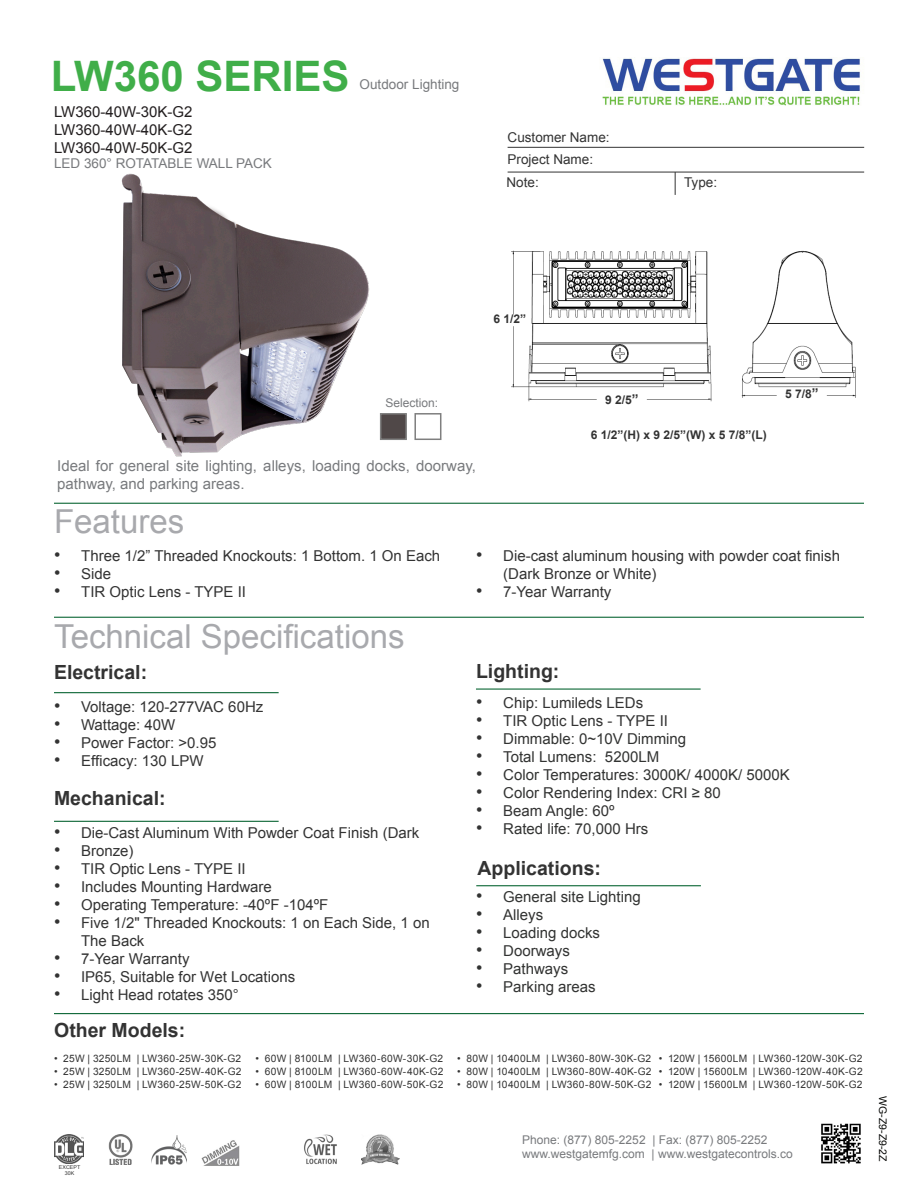
<style>
.page{position:relative;width:918px;height:1188px;background:#fff}
.page>*{position:absolute;margin:0;border:0;box-sizing:border-box;transform-origin:0 0}
.t1{font:700 42px "Arial";color:#40ae49}
.t2{font:33px "Arial";color:#a8a9ad}
.t3{font:700 19.5px "Arial";color:#333}
.t4{font:15px/18px "Arial";color:#333}
.t5{font:15px "Arial";color:#323332}
.t6{font:15px/18px "Arial";color:#787a7d}
.t7{font:15px/18px "Arial";color:#333}
.t8{font:15px "Arial";color:#231f20}
.t9{font:13.5px "Arial";color:#787a7d}
.t10{font:13.5px "Arial";color:#333}
.t11{font:12px "Arial";color:#787a7d}
.t12{font:700 12px "Arial";color:#333}
.t13{font:10.5px "Arial";color:#040503}
.t14{font:10.2px "Arial";letter-spacing:.02em;color:#333}
.t15{font:5.25px "Arial";letter-spacing:.025em;color:#333}
.s1{font-size:13.5px}
.s2{font-size:18px}
.s3{font-size:18px;color:#333}
</style>
<div class="page">
<hr style="left:54px;top:503px;width:810px;height:1px;background:#0d6736">
<hr style="left:508px;top:147px;width:356px;height:1px;background:#333">
<svg style="left:675px;top:173px;width:1px;height:22px"></svg>
<hr style="left:508px;top:172px;width:356px;height:1px;background:#333">
<hr style="left:54px;top:617px;width:810px;height:1px;background:#0d6736">
<hr style="left:54px;top:692px;width:225px;height:1px;background:#0d6736">
<hr style="left:476px;top:689px;width:225px;height:1px;background:#0d6736">
<hr style="left:54px;top:821px;width:225px;height:1px;background:#0d6736">
<img style="left:602px;top:58px;width:258px;height:48px">
<hr style="left:476px;top:885px;width:225px;height:1px;background:#0d6736">
<hr style="left:54px;top:1013px;width:810px;height:1px;background:#0d6736">
<img style="left:821px;top:1123px;width:40px;height:41px">
<img style="left:108px;top:1134px;width:25px;height:30px">
<img style="left:54px;top:1134px;width:29px;height:29px">
<img style="left:304px;top:1134px;width:33px;height:30px">
<img style="left:361px;top:1134px;width:38px;height:31px">
<img style="left:151px;top:1136px;width:36px;height:29px">
<div style="left:414px;top:413px;width:27px;height:27px;background:#fff;border:2px solid #7f7f7f"></div>
<img style="left:511px;top:250px;width:345px;height:152px">
<div style="left:777px;top:388px;width:50px;height:19px;background:#fff"></div>
<div style="left:597px;top:394px;width:50px;height:13px;background:#fff"></div>
<div style="left:491px;top:314px;width:38px;height:12px;background:#fff"></div>
<img style="left:121px;top:173px;width:316px;height:284px">
<img style="left:201px;top:1140px;width:39px;height:26px">
<p class="t1" style="left:51px;top:48px;width:300px">LW360 SERIES</p>
<p class="t8" style="left:54px;top:102px;width:140px">LW360-40W-30K-G2</p>
<p class="t8" style="left:54px;top:120px;width:140px">LW360-40W-40K-G2</p>
<p class="t8" style="left:54px;top:138px;width:140px">LW360-40W-50K-G2</p>
<p class="t9" style="left:54px;top:154px;width:219px">LED 360° ROTATABLE WALL PACK</p>
<p class="t9" style="left:360px;top:75px;width:101px">Outdoor Lighting</p>
<p class="t10" style="left:508px;top:128px;width:104px">Customer Name:</p>
<p class="t10" style="left:508px;top:150px;width:87px">Project Name:</p>
<p class="t10" style="left:507px;top:173px;width:34px">Note:</p>
<p class="t10" style="left:684px;top:173px;width:35px">Type:</p>
<p class="t12" style="left:493px;top:311px;width:34px">6 1/2”</p>
<p class="t11" style="left:386px;top:395px;width:54px">Selection:</p>
<p class="t6" style="left:57px;top:456px;width:420px">Ideal for general site lighting, alleys, loading docks, doorway, pathway, and parking areas.</p>
<p class="t2" style="left:54px;top:500px;width:132px">Features</p>
<p class="t12" style="left:605px;top:391px;width:35px">9 2/5<span class="s1">”</span></p>
<p class="t12" style="left:591px;top:427px;width:178px">6 1/2”(H) x 9 2/5”(W) x 5 7/8”(L)</p>
<p class="t12" style="left:785px;top:386px;width:35px">5 7/8<span class="s1">”</span></p>
<p class="t4" style="left:54px;top:547px;width:388px"><span class="s2">•</span> Three 1/2” Threaded Knockouts: 1 Bottom. 1 On Each</p>
<p class="t4" style="left:54px;top:565px;width:59px"><span class="s2">•</span> Side</p>
<p class="t4" style="left:54px;top:583px;width:193px"><span class="s2">•</span> TIR Optic Lens - TYPE II</p>
<p class="t2" style="left:54px;top:615px;width:352px">Technical Specifications</p>
<p class="t3" style="left:54px;top:659px;width:95px">Electrical:</p>
<p class="t4" style="left:54px;top:698px;width:211px"><span class="s2">•</span> Voltage: 120-277VAC 60Hz</p>
<p class="t4" style="left:54px;top:716px;width:123px"><span class="s2">•</span> Wattage: 40W</p>
<p class="t4" style="left:54px;top:734px;width:164px"><span class="s2">•</span> Power Factor: &gt;0.95</p>
<p class="t4" style="left:54px;top:752px;width:151px"><span class="s2">•</span> Efficacy: 130 LPW</p>
<p class="t3" style="left:54px;top:785px;width:113px">Mechanical:</p>
<p class="t4" style="left:54px;top:824px;width:367px"><span class="s2">•</span> Die-Cast Aluminum With Powder Coat Finish (Dark</p>
<p class="t4" style="left:54px;top:842px;width:81px"><span class="s2">•</span> Bronze)</p>
<p class="t4" style="left:54px;top:860px;width:193px"><span class="s2">•</span> TIR Optic Lens - TYPE II</p>
<p class="t4" style="left:54px;top:878px;width:219px"><span class="s2">•</span> Includes Mounting Hardware</p>
<p class="t4" style="left:54px;top:896px;width:276px"><span class="s2">•</span> Operating Temperature: -40ºF -104ºF</p>
<p class="t7" style="left:81px;top:914px;width:350px;text-indent:-27px"><span class="s2">•</span> Five 1/2" Threaded Knockouts: 1 on Each Side, 1 on<br>The Back</p>
<p class="t4" style="left:54px;top:950px;width:137px"><span class="s2">•</span> 7-Year Warranty</p>
<p class="t4" style="left:54px;top:968px;width:243px"><span class="s2">•</span> IP65, Suitable for Wet Locations</p>
<p class="t4" style="left:54px;top:986px;width:186px"><span class="s2">•</span> Light Head rotates 350°</p>
<p class="t3" style="left:54px;top:1017px;width:133px">Other Models:</p>
<p class="t14" style="left:54px;top:1052px;width:189px">• 25W | 3250LM | LW360-25W-30K-G2</p>
<p class="t14" style="left:54px;top:1065px;width:189px">• 25W | 3250LM | LW360-25W-40K-G2</p>
<p class="t14" style="left:54px;top:1077px;width:189px">• 25W | 3250LM | LW360-25W-50K-G2</p>
<p class="t14" style="left:256px;top:1052px;width:189px">• 60W | 8100LM | LW360-60W-30K-G2</p>
<p class="t14" style="left:256px;top:1065px;width:189px">• 60W | 8100LM | LW360-60W-40K-G2</p>
<p class="t14" style="left:256px;top:1077px;width:189px">• 60W | 8100LM | LW360-60W-50K-G2</p>
<p class="t4" style="left:503px;top:547px;width:338px;text-indent:-27px"><span class="s2">•</span> Die-cast aluminum housing with powder coat finish (Dark Bronze or White)</p>
<p class="t4" style="left:476px;top:583px;width:137px"><span class="s2">•</span> 7-Year Warranty</p>
<p class="t3" style="left:476px;top:659px;width:85px">Lighting:</p>
<p class="t4" style="left:476px;top:694px;width:169px"><span class="s2">•</span> Chip: Lumileds LEDs</p>
<p class="t4" style="left:476px;top:712px;width:193px"><span class="s2">•</span> TIR Optic Lens - TYPE II</p>
<p class="t5" style="left:476px;top:729px;width:211px"><span class="s3">•</span> Dimmable: 0~10V Dimming</p>
<p class="t5" style="left:476px;top:747px;width:184px"><span class="s3">•</span> Total Lumens: 5200LM</p>
<p class="t5" style="left:476px;top:765px;width:315px"><span class="s3">•</span> Color Temperatures: 3000K/ 4000K/ 5000K</p>
<p class="t5" style="left:476px;top:783px;width:246px"><span class="s3">•</span> Color Rendering Index: CRI ≥ 80</p>
<p class="t4" style="left:476px;top:802px;width:140px"><span class="s2">•</span> Beam Angle: 60º</p>
<p class="t5" style="left:476px;top:819px;width:174px"><span class="s3">•</span> Rated life: 70,000 Hrs</p>
<p class="t3" style="left:478px;top:855px;width:125px">Applications:</p>
<p class="t5" style="left:476px;top:887px;width:166px"><span class="s2">•</span> General site Lighting</p>
<p class="t5" style="left:476px;top:905px;width:69px"><span class="s2">•</span> Alleys</p>
<p class="t5" style="left:476px;top:923px;width:125px"><span class="s2">•</span> Loading docks</p>
<p class="t5" style="left:476px;top:941px;width:95px"><span class="s2">•</span> Doorways</p>
<p class="t5" style="left:476px;top:959px;width:94px"><span class="s2">•</span> Pathways</p>
<p class="t5" style="left:476px;top:977px;width:121px"><span class="s2">•</span> Parking areas</p>
<p class="t14" style="left:457px;top:1052px;width:196px">• 80W | 10400LM | LW360-80W-30K-G2</p>
<p class="t14" style="left:457px;top:1065px;width:196px">• 80W | 10400LM | LW360-80W-40K-G2</p>
<p class="t14" style="left:457px;top:1077px;width:196px">• 80W | 10400LM | LW360-80W-50K-G2</p>
<p class="t14" style="left:659px;top:1052px;width:205px">• 120W | 15600LM | LW360-120W-30K-G2</p>
<p class="t14" style="left:659px;top:1065px;width:205px">• 120W | 15600LM | LW360-120W-40K-G2</p>
<p class="t14" style="left:659px;top:1077px;width:205px">• 120W | 15600LM | LW360-120W-50K-G2</p>
<p class="t15" style="left:59px;top:1163px;width:23px">EXCEPT</p>
<p class="t15" style="left:65px;top:1170px;width:11px">30K</p>
<p class="t11" style="left:522px;top:1132px;width:247px">Phone: (877) 805-2252 | Fax: (877) 805-2252</p>
<p class="t11" style="left:522px;top:1146px;width:272px">www.westgatemfg.com | www.westgatecontrols.co</p>
<p class="t13" style="left:890px;top:1096px;width:67px;rotate:90deg">WG-Z9-Z9-2Z</p>
</div>
